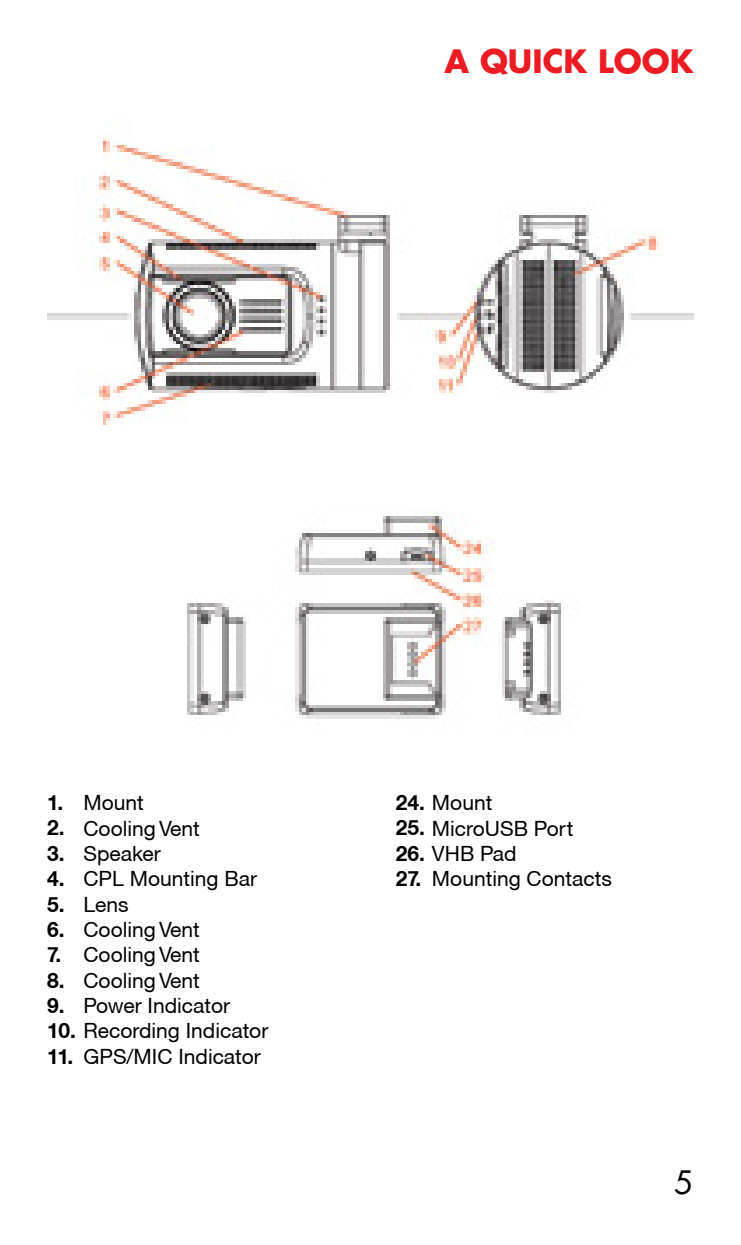
<style>
.page{position:relative;width:741px;height:1245px;background:#fff}
.page>*{position:absolute;margin:0;border:0;box-sizing:border-box;transform-origin:0 0}
.t1{font:700 31.5px "Futura LT";color:#ed1c24}
.t2{font:31.5px "Futura LT";color:#000}
.t3{font:21px/25.2px "Helvetica Neue CE";color:#000}
.t4{font:700 21px/25.2px "Helvetica Neue CE";color:#000}
.s1{font-weight:700}
</style>
<div class="page">
<img style="left:47px;top:138px;width:646px;height:581px">
<h1 class="t1" style="left:444px;top:41px;width:250px">A QUICK LOOK</h1>
<p class="t4" style="left:47px;top:790px;width:18px">1.</p>
<p class="t3" style="left:395px;top:790px;width:98px"><span class="s1">24.</span> Mount</p>
<p class="t4" style="left:47px;top:815px;width:19px">2.</p>
<p class="t3" style="left:395px;top:815px;width:179px"><span class="s1">25.</span> MicroUSB Port</p>
<p class="t4" style="left:47px;top:841px;width:19px">3.</p>
<p class="t3" style="left:395px;top:841px;width:122px"><span class="s1">26.</span> VHB Pad</p>
<p class="t4" style="left:47px;top:866px;width:19px">4.</p>
<p class="t4" style="left:395px;top:866px;width:27px">27.</p>
<p class="t4" style="left:47px;top:891px;width:19px">5.<br>6.<br>7.<br>8.<br>9.</p>
<p class="t3" style="left:47px;top:1018px;width:222px"><span class="s1">10.</span> Recording Indicator<br><span class="s1">11.</span></p>
<p class="t3" style="left:83px;top:790px;width:175px">Mount<br>Cooling Vent<br>Speaker<br>CPL Mounting Bar</p>
<p class="t3" style="left:432px;top:866px;width:181px">Mounting Contacts</p>
<p class="t3" style="left:83px;top:891px;width:148px">Lens<br>Cooling Vent<br>Cooling Vent<br>Cooling Vent<br>Power Indicator</p>
<p class="t3" style="left:83px;top:1043px;width:179px">GPS/MIC Indicator</p>
<h1 class="t2" style="left:674px;top:1162px;width:21px">5</h1>
</div>
